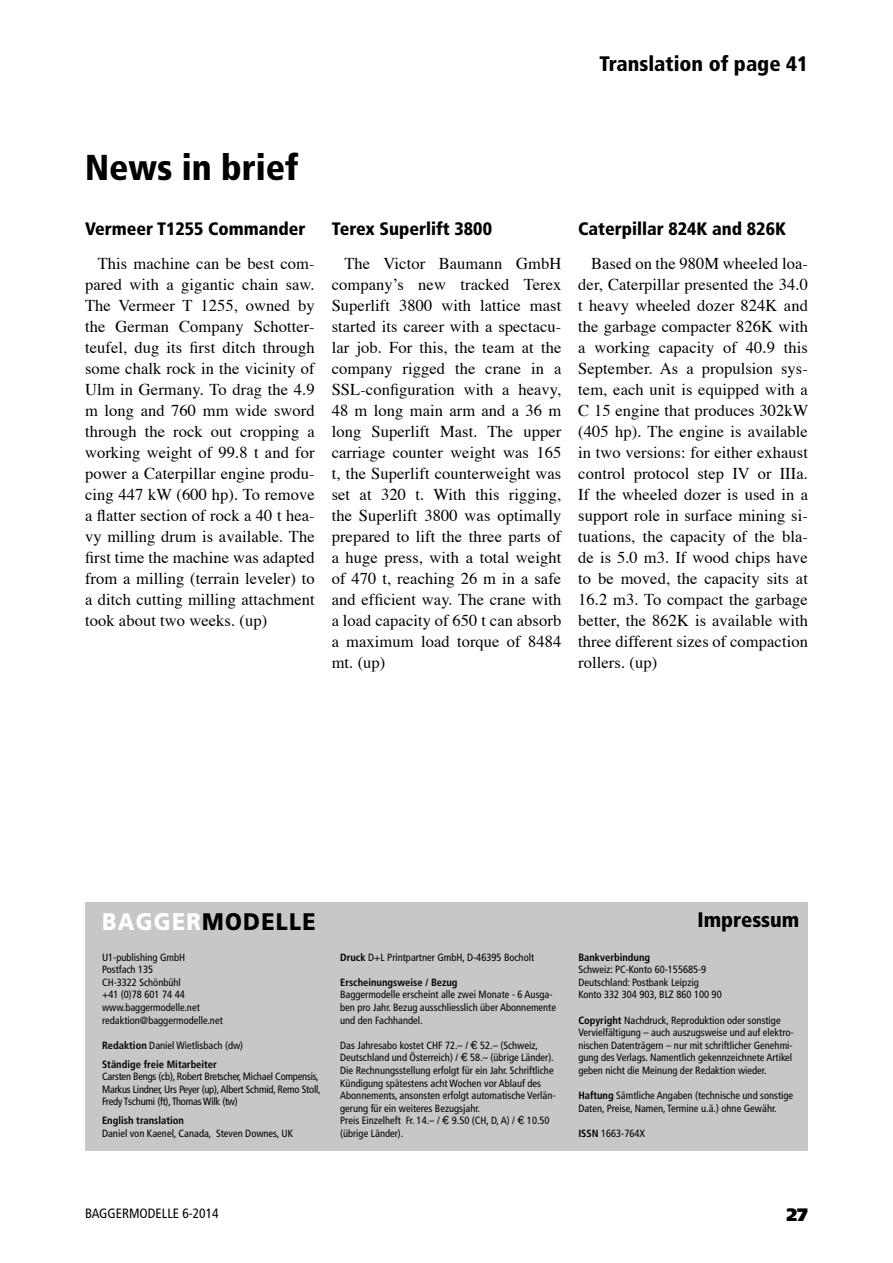
<style>
.page{position:relative;width:893px;height:1263px;background:#fff}
.page>*{position:absolute;margin:0;border:0;box-sizing:border-box;transform-origin:0 0}
.t1{font:900 condensed 36px "Frutiger";color:#000}
.t2{font:900 24px "Frutiger";letter-spacing:.06em;color:#000;scale:.9 1}
.t3{font:900 condensed 21px "Frutiger";color:#000}
.t4{font:900 condensed 18px "Frutiger";color:#000}
.t5{font:900 18px "Frutiger";color:#000}
.t6{font:16.5px/21px "Times";letter-spacing:.005em;color:#000;text-align:justify}
.t7{font:condensed 13.5px "Frutiger";color:#000}
.t8{font:condensed 10.5px/12.6px "Frutiger";color:#000}
.t9{font:condensed 10.5px/12.6px "Frutiger";letter-spacing:-.02em;color:#000}
.t10{font:700 condensed 10.5px/18.9px "Frutiger";color:#000}
.s1{color:#fff}
.s2{font-weight:400}
.s3{font-weight:700}
.s4{font-family:"Geneva";font-stretch:normal}
</style>
<div class="page">
<div style="left:85px;top:902px;width:723px;height:249px;background:#c6c7c8"></div>
<p class="t3" style="left:599px;top:51px;width:210px">Translation of page 41</p>
<h1 class="t1" style="left:85px;top:146px;width:215px">News in brief</h1>
<p class="t4" style="left:85px;top:218px;width:222px">Vermeer T1255 Commander</p>
<p class="t6" style="left:85px;top:254px;width:231px;text-indent:13px">This machine can be best com&shy;pared with a gigantic chain saw.<br>The Vermeer T 1255, owned by the German Company Schotter&shy;teufel, dug its first ditch through some chalk rock in the vicinity of Ulm in Germany. To drag the 4.9 m long and 760 mm wide sword through the rock out cropping a working weight of 99.8 t and for power a Caterpillar engine produ&shy;cing 447 kW (600 hp). To remove a flatter section of rock a 40 t hea&shy;vy milling drum is available. The first time the machine was adapted from a milling (terrain leveler) to a ditch cutting milling attachment took about two weeks. (up)</p>
<p class="t4" style="left:332px;top:218px;width:162px">Terex Superlift 3800</p>
<p class="t6" style="left:332px;top:254px;width:231px;text-indent:13px">The Victor Baumann GmbH company’s new tracked Terex Superlift 3800 with lattice mast started its career with a spectacu&shy;lar job. For this, the team at the company rigged the crane in a SSL-configuration with a heavy, 48 m long main arm and a 36 m long Superlift Mast. The upper carriage counter weight was 165 t, the Superlift counterweight was set at 320 t. With this rigging, the Superlift 3800 was optimally prepared to lift the three parts of a huge press, with a total weight of 470 t, reaching 26 m in a safe and efficient way. The crane with a load capacity of 650 t can absorb a maximum load torque of 8484 mt. (up)</p>
<p class="t4" style="left:578px;top:218px;width:209px">Caterpillar 824K and 826K</p>
<p class="t6" style="left:578px;top:254px;width:231px;text-indent:13px">Based on the 980M wheeled loa&shy;der, Caterpillar presented the 34.0 t heavy wheeled dozer 824K and the garbage compacter 826K with a working capacity of 40.9 this September. As a propulsion sys&shy;tem, each unit is equipped with a C 15 engine that produces 302kW (405 hp). The engine is available in two versions: for either exhaust control protocol step IV or IIIa.<br>If the wheeled dozer is used in a support role in surface mining si&shy;tuations, the capacity of the bla&shy;de is 5.0 m3. If wood chips have to be moved, the capacity sits at 16.2 m3. To compact the garbage better, the 862K is available with three different sizes of compaction rollers. (up)</p>
<h2 class="t2" style="left:102px;top:907px;width:239px"><span class="s1">BAGGER</span>MODELLE</h2>
<p class="t8" style="left:102px;top:951px;width:122px">U1-publishing GmbH<br>Postfach 135<br>CH-3322 Schönbühl<br>+41 (0)78 601 74 44 www.baggermodelle.net redaktion@baggermodelle.net</p>
<p class="t10" style="left:102px;top:1036px;width:143px">Redaktion <span class="s2">Daniel Wietlisbach (dw)<br></span>Ständige freie Mitarbeiter</p>
<p class="t9" style="left:102px;top:1070px;width:220px">Carsten Bengs (cb), Robert Bretscher, Michael Compensis,<br>Markus Lindner, Urs Peyer (up), Albert Schmid, Remo Stoll,<br>Fredy Tschumi (ft), Thomas Wilk (tw)</p>
<p class="t10" style="left:102px;top:1111px;width:84px">English translation</p>
<p class="t8" style="left:102px;top:1127px;width:193px">Daniel von Kaenel, Canada, Steven Downes, UK</p>
<p class="t8" style="left:340px;top:951px;width:196px"><span class="s3">Druck</span> D+L Printpartner GmbH, D-46395 Bocholt</p>
<p class="t10" style="left:340px;top:973px;width:119px">Erscheinungsweise / Bezug</p>
<p class="t8" style="left:340px;top:988px;width:217px">Baggermodelle erscheint alle zwei Monate - 6 Ausga&shy;ben pro Jahr. Bezug ausschliesslich über Abonnemente und den Fachhandel.</p>
<p class="t8" style="left:340px;top:1039px;width:217px">Das Jahresabo kostet CHF 72.– / <span class="s4">€</span> 52.– (Schweiz, Deutschland und Österreich) / <span class="s4">€</span> 58.– (übrige Länder).<br>Die Rechnungsstellung erfolgt für ein Jahr. Schriftliche Kündigung spätestens acht Wochen vor Ablauf des Abonnements, ansonsten erfolgt automatische Verlän&shy;gerung für ein weiteres Bezugsjahr.<br>Preis Einzelheft Fr. 14.– / <span class="s4">€</span> 9.50 (CH, D, A) / <span class="s4">€</span> 10.50 (übrige Länder).</p>
<p class="t3" style="left:697px;top:907px;width:103px">Impressum</p>
<p class="t10" style="left:578px;top:947px;width:73px">Bankverbindung</p>
<p class="t8" style="left:578px;top:963px;width:145px">Schweiz: PC-Konto 60-155685-9<br>Deutschland: Postbank Leipzig<br>Konto 332 304 903, BLZ 860 100 90</p>
<p class="t8" style="left:578px;top:1014px;width:217px"><span class="s3">Copyright</span> Nachdruck, Reproduktion oder sonstige Vervielfältigung – auch auszugsweise und auf elektro&shy;nischen Datenträgern – nur mit schriftlicher Genehmi&shy;gung des Verlags. Namentlich gekennzeichnete Artikel geben nicht die Meinung der Redaktion wieder.</p>
<p class="t8" style="left:578px;top:1089px;width:216px"><span class="s3">Haftung</span> Sämtliche Angaben (technische und sonstige<br>Daten, Preise, Namen, Termine u.ä.) ohne Gewähr.</p>
<p class="t8" style="left:578px;top:1127px;width:68px"><span class="s3">ISSN</span> 1663-764X</p>
<p class="t7" style="left:85px;top:1205px;width:135px">BAGGERMODELLE 6-2014</p>
<p class="t5" style="left:787px;top:1204px;width:23px">27</p>
</div>
